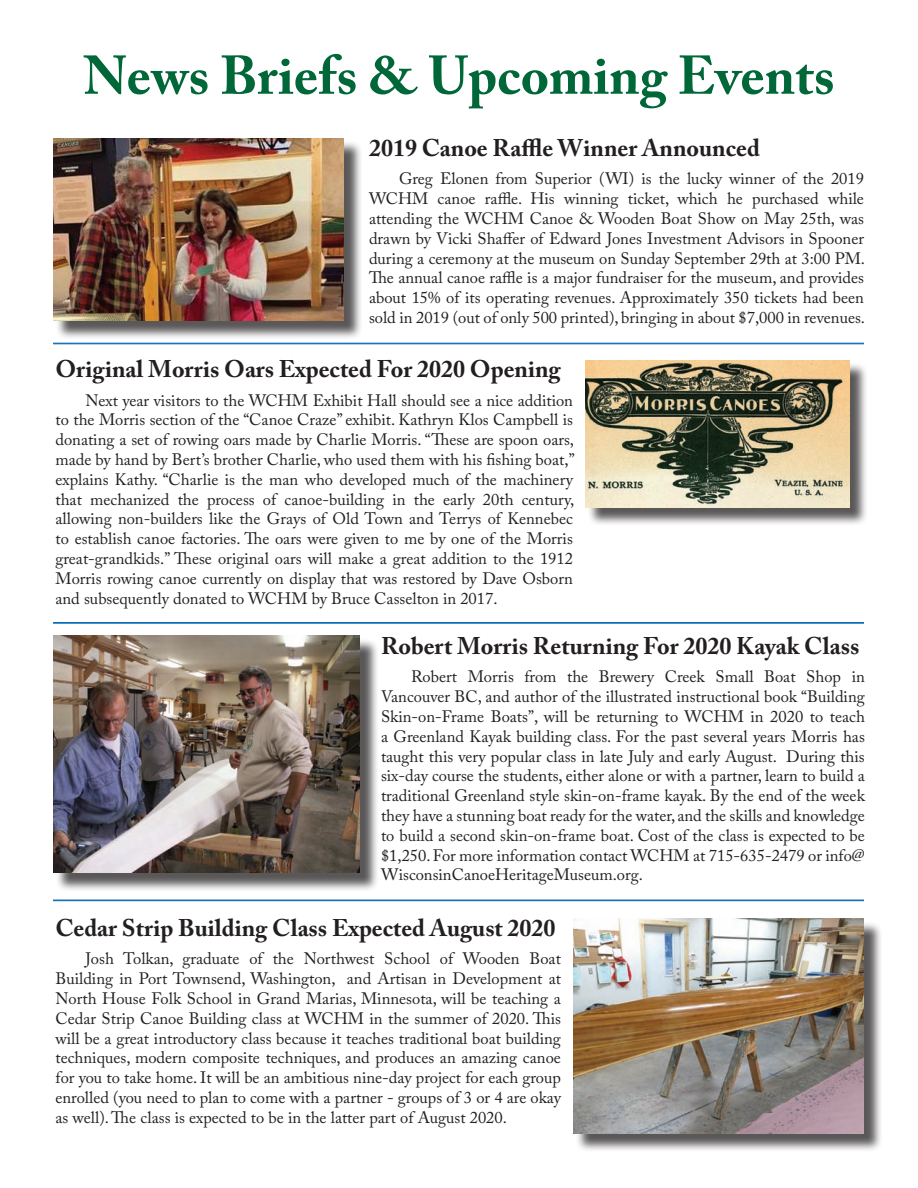
<style>
.page{position:relative;width:918px;height:1188px;background:#fff}
.page>*{position:absolute;margin:0;border:0;box-sizing:border-box;transform-origin:0 0}
.t1{font:700 54px "Adobe Caslon Pro";color:#006739}
.t2{font:700 24px "Adobe Caslon Pro";color:#231f20}
.t3{font:16.5px/19.8px "Adobe Caslon Pro";color:#231f20;text-align:justify}
</style>
<div class="page">
<div style="left:55px;top:638px;width:324px;height:254px;background:#231f20;opacity:.75"></div>
<img style="left:53px;top:636px;width:307px;height:237px">
<div style="left:575px;top:921px;width:308px;height:232px;background:#231f20;opacity:.75"></div>
<img style="left:573px;top:919px;width:291px;height:215px">
<div style="left:55px;top:140px;width:308px;height:200px;background:#231f20;opacity:.75"></div>
<img style="left:53px;top:138px;width:291px;height:183px">
<div style="left:587px;top:362px;width:281px;height:164px;background:#231f20;opacity:.75"></div>
<img style="left:585px;top:360px;width:265px;height:148px">
<hr style="left:53px;top:343px;width:811px;height:1px;background:#0166b3">
<hr style="left:53px;top:344px;width:811px;height:1px;background:#0166b3">
<hr style="left:53px;top:622px;width:811px;height:1px;background:#0166b3">
<hr style="left:53px;top:623px;width:811px;height:1px;background:#0166b3">
<hr style="left:53px;top:900px;width:811px;height:1px;background:#0166b3">
<h1 class="t1" style="left:83px;top:43px;width:753px">News Briefs &amp; Upcoming Events</h1>
<h2 class="t2" style="left:369px;top:133px;width:393px">2019 Canoe Raffle Winner Announced</h2>
<p class="t3" style="left:369px;top:169px;width:498px;text-indent:30px">Greg Elonen from Superior (WI) is the lucky winner of the 2019<br>WCHM canoe raffle. His winning ticket, which he purchased while attending the WCHM Canoe &amp; Wooden Boat Show on May 25th, was drawn by Vicki Shaffer of Edward Jones Investment Advisors in Spooner during a ceremony at the museum on Sunday September 29th at 3:00 PM.<br>The annual canoe raffle is a major fundraiser for the museum, and provides about 15% of its operating revenues. Approximately 350 tickets had been sold in 2019 (out of only 500 printed), bringing in about $7,000 in revenues.</p>
<h2 class="t2" style="left:56px;top:354px;width:507px">Original Morris Oars Expected For 2020 Opening</h2>
<p class="t3" style="left:56px;top:390px;width:521px;text-indent:30px">Next year visitors to the WCHM Exhibit Hall should see a nice addition to the Morris section of the “Canoe Craze” exhibit. Kathryn Klos Campbell is donating a set of rowing oars made by Charlie Morris. “These are spoon oars, made by hand by Bert’s brother Charlie, who used them with his fishing boat,” explains Kathy. “Charlie is the man who developed much of the machinery that mechanized the process of canoe-building in the early 20th century, allowing non-builders like the Grays of Old Town and Terrys of Kennebec to establish canoe factories. The oars were given to me by one of the Morris great-grandkids.” These original oars will make a great addition to the 1912<br>Morris rowing canoe currently on display that was restored by Dave Osborn and subsequently donated to WCHM by Bruce Casselton in 2017.</p>
<h2 class="t2" style="left:381px;top:631px;width:480px">Robert Morris Returning For 2020 Kayak Class</h2>
<p class="t3" style="left:381px;top:667px;width:485px;text-indent:30px">Robert Morris from the Brewery Creek Small Boat Shop in Vancouver BC, and author of the illustrated instructional book “Building Skin-on-Frame Boats”, will be returning to WCHM in 2020 to teach a Greenland Kayak building class. For the past several years Morris has taught this very popular class in late July and early August. During this six-day course the students, either alone or with a partner, learn to build a traditional Greenland style skin-on-frame kayak. By the end of the week they have a stunning boat ready for the water, and the skills and knowledge to build a second skin-on-frame boat. Cost of the class is expected to be $1,250. For more information contact WCHM at 715-635-2479 or info@ WisconsinCanoeHeritageMuseum.org.</p>
<h2 class="t2" style="left:56px;top:913px;width:502px">Cedar Strip Building Class Expected August 2020</h2>
<p class="t3" style="left:56px;top:949px;width:507px;text-indent:30px">Josh Tolkan, graduate of the Northwest School of Wooden Boat Building in Port Townsend, Washington, and Artisan in Development at North House Folk School in Grand Marias, Minnesota, will be teaching a Cedar Strip Canoe Building class at WCHM in the summer of 2020. This will be a great introductory class because it teaches traditional boat building techniques, modern composite techniques, and produces an amazing canoe for you to take home. It will be an ambitious nine-day project for each group enrolled (you need to plan to come with a partner - groups of 3 or 4 are okay as well). The class is expected to be in the latter part of August 2020.</p>
</div>
